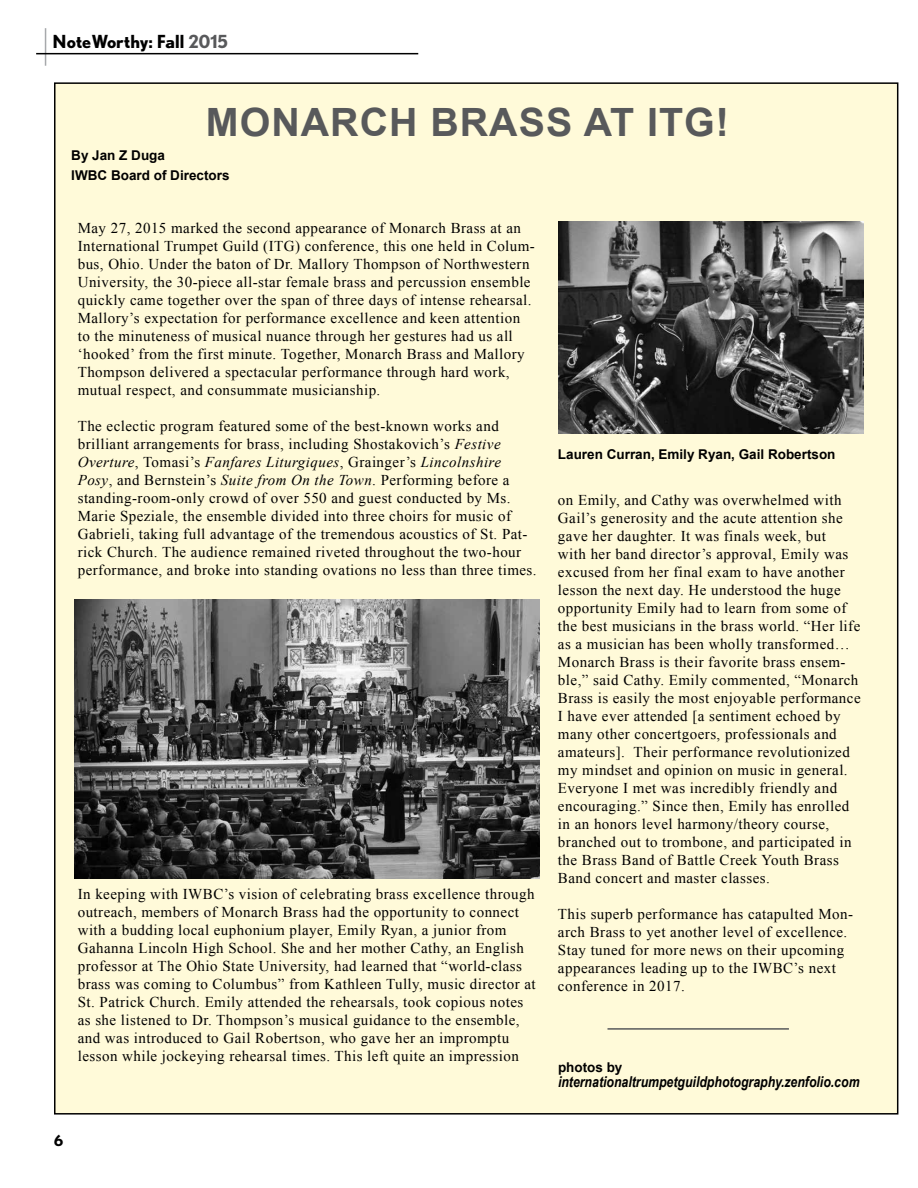
<style>
.page{position:relative;width:918px;height:1188px;background:#fff}
.page>*{position:absolute;margin:0;border:0;box-sizing:border-box;transform-origin:0 0}
.t1{font:700 39px "Arial";letter-spacing:.025em;color:#58595b}
.t2{font:700 18px "Nobel";color:#000}
.t3{font:15px/18px "Times New Roman";letter-spacing:.03em;color:#000}
.t4{font:italic 700 15px "Arial Narrow";color:#000}
.t5{font:700 15px "Nobel";color:#000}
.t6{font:700 13.5px/19.8px "Arial";color:#000}
.s1{color:#58595b}
.s2{font-style:italic}
</style>
<div class="page">
<hr style="left:45px;top:28px;width:1px;height:38px;background:#a7a9ac">
<hr style="left:36px;top:53px;width:382px;height:1px;background:#000">
<div style="left:55px;top:83px;width:843px;height:1031px;background:#fffad9"></div>
<img style="left:74px;top:600px;width:466px;height:279px">
<img style="left:558px;top:222px;width:306px;height:212px">
<hr style="left:608px;top:1028px;width:181px;height:2px;background:#58595b">
<p class="t2" style="left:53px;top:31px;width:177px">NoteWorthy: Fall <span class="s1">2015</span></p>
<h1 class="t1" style="left:206px;top:96px;width:525px">MONARCH BRASS AT ITG!</h1>
<p class="t6" style="left:71px;top:146px;width:160px">By Jan Z Duga<br>IWBC Board of Directors</p>
<p class="t3" style="left:78px;top:218px;width:459px">May 27, 2015 marked the second appearance of Monarch Brass at an International Trumpet Guild (ITG) conference, this one held in Colum&shy;bus, Ohio. Under the baton of Dr. Mallory Thompson of Northwestern University, the 30-piece all-star female brass and percussion ensemble quickly came together over the span of three days of intense rehearsal.<br>Mallory’s expectation for performance excellence and keen attention to the minuteness of musical nuance through her gestures had us all ‘hooked’ from the first minute. Together, Monarch Brass and Mallory Thompson delivered a spectacular performance through hard work, mutual respect, and consummate musicianship.</p>
<p class="t3" style="left:78px;top:416px;width:460px">The eclectic program featured some of the best-known works and brilliant arrangements for brass, including Shostakovich’s <span class="s2">Festive Overture</span>, Tomasi’s <span class="s2">Fanfares Liturgiques</span>, Grainger’s <span class="s2">Lincolnshire Posy</span>, and Bernstein’s <span class="s2">Suite from On the Town</span>. Performing before a standing-room-only crowd of over 550 and guest conducted by Ms.<br>Marie Speziale, the ensemble divided into three choirs for music of Gabrieli, taking full advantage of the tremendous acoustics of St. Pat&shy;rick Church. The audience remained riveted throughout the two-hour performance, and broke into standing ovations no less than three times.</p>
<p class="t3" style="left:78px;top:884px;width:459px">In keeping with IWBC’s vision of celebrating brass excellence through outreach, members of Monarch Brass had the opportunity to connect with a budding local euphonium player, Emily Ryan, a junior from Gahanna Lincoln High School. She and her mother Cathy, an English professor at The Ohio State University, had learned that “world-class brass was coming to Columbus” from Kathleen Tully, music director at St. Patrick Church. Emily attended the rehearsals, took copious notes as she listened to Dr. Thompson’s musical guidance to the ensemble, and was introduced to Gail Robertson, who gave her an impromptu lesson while jockeying rehearsal times. This left quite an impression</p>
<p class="t5" style="left:54px;top:1132px;width:10px">6</p>
<p class="t6" style="left:558px;top:445px;width:279px">Lauren Curran, Emily Ryan, Gail Robertson</p>
<p class="t3" style="left:558px;top:491px;width:304px">on Emily, and Cathy was overwhelmed with Gail’s generosity and the acute attention she gave her daughter. It was finals week, but<br>with her band director’s approval, Emily was excused from her final exam to have another lesson the next day. He understood the huge opportunity Emily had to learn from some of the best musicians in the brass world. “Her life as a musician has been wholly transformed… Monarch Brass is their favorite brass ensem&shy;ble,” said Cathy. Emily commented, “Monarch Brass is easily the most enjoyable performance I have ever attended [a sentiment echoed by many other concertgoers, professionals and amateurs]. Their performance revolutionized my mindset and opinion on music in general.<br>Everyone I met was incredibly friendly and encouraging.” Since then, Emily has enrolled in an honors level harmony/theory course, branched out to trombone, and participated in the Brass Band of Battle Creek Youth Brass Band concert and master classes.</p>
<p class="t3" style="left:558px;top:905px;width:297px">This superb performance has catapulted Mon&shy;arch Brass to yet another level of excellence.<br>Stay tuned for more news on their upcoming appearances leading up to the IWBC’s next conference in 2017.</p>
<p class="t6" style="left:558px;top:1058px;width:66px">photos by</p>
<p class="t4" style="left:558px;top:1071px;width:303px">internationaltrumpetguildphotography.zenfolio.com</p>
</div>
